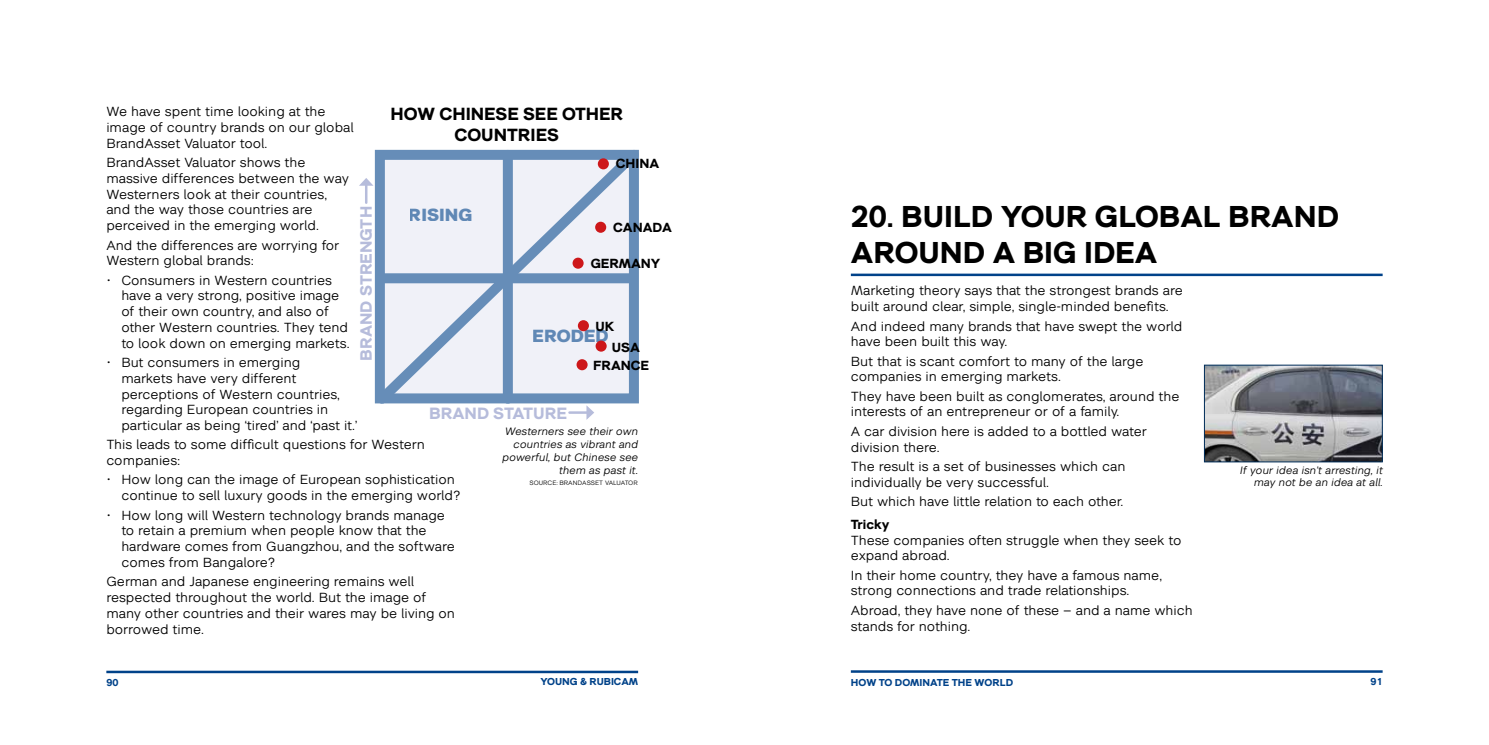
<style>
.page{position:relative;width:1489px;height:745px;background:#fff}
.page>*{position:absolute;margin:0;border:0;box-sizing:border-box;transform-origin:0 0}
.t1{font:700 30px/36px "YR Two";color:#000}
.t2{font:700 17.5px/21px "YR Two";color:#000;text-align:center}
.t3{font:900 17.5px "YR Two";color:#004289}
.t4{font:700 16.25px "YR Two";color:#b6bcdb}
.t5{font:13.12px/15.8px "YR Two";color:#000}
.t6{font:700 13.12px "YR Two";color:#000}
.t7{font:italic 10.62px/12.8px "YR Two";color:#000;text-align:right}
.t8{font:700 10px "YR Two";color:#004289}
.t9{font:6.25px "YR Two";color:#000}
.s1{font-weight:400}
</style>
<div class="page">
<hr style="left:106px;top:670px;width:532px;height:2px;background:#004289">
<hr style="left:850px;top:669px;width:532px;height:3px;background:#004289">
<hr style="left:850px;top:273px;width:532px;height:3px;background:#004289">
<img style="left:1206px;top:367px;width:174px;height:93px">
<div style="left:1204px;top:365px;width:178px;height:97px;border:1px solid #002d59"></div>
<svg style="left:373px;top:149px;width:266px;height:255px"></svg>
<div style="left:503px;top:155px;width:10px;height:243px;background:#668db8"></div>
<div style="left:381px;top:273px;width:251px;height:10px;background:#668db8"></div>
<div style="left:597px;top:158px;width:12px;height:11px;background:#cd171a;border-radius:50%"></div>
<div style="left:595px;top:340px;width:11px;height:11px;background:#cd171a;border-radius:50%"></div>
<div style="left:595px;top:221px;width:11px;height:12px;background:#cd171a;border-radius:50%"></div>
<div style="left:576px;top:359px;width:11px;height:11px;background:#cd171a;border-radius:50%"></div>
<div style="left:578px;top:320px;width:11px;height:11px;background:#cd171a;border-radius:50%"></div>
<svg style="left:569px;top:405px;width:25px;height:14px"></svg>
<svg style="left:359px;top:178px;width:14px;height:24px"></svg>
<div style="left:572px;top:257px;width:11px;height:11px;background:#cd171a;border-radius:50%"></div>
<p class="t5" style="left:106px;top:104px;width:249px">We have spent time looking at the image of country brands on our global<br>BrandAsset Valuator tool.</p>
<p class="t5" style="left:106px;top:154px;width:244px">BrandAsset Valuator shows the massive differences between the way Westerners look at their countries, and the way those countries are perceived in the emerging world.</p>
<p class="t5" style="left:106px;top:237px;width:234px">And the differences are worrying for<br>Western global brands:</p>
<p class="t5" style="left:121px;top:272px;width:230px;text-indent:-15px">• Consumers in Western countries have a very strong, positive image of their own country, and also of other Western countries. They tend to look down on emerging markets.</p>
<p class="t5" style="left:121px;top:354px;width:237px;text-indent:-15px">• But consumers in emerging<br>markets have very different perceptions of Western countries, regarding European countries in particular as being ‘tired’ and ‘past it.’</p>
<p class="t5" style="left:106px;top:436px;width:320px">This leads to some difficult questions for Western companies:</p>
<p class="t5" style="left:121px;top:471px;width:340px;text-indent:-15px">• How long can the image of European sophistication continue to sell luxury goods in the emerging world?</p>
<p class="t5" style="left:121px;top:506px;width:335px;text-indent:-15px">• How long will Western technology brands manage to retain a premium when people know that the hardware comes from Guangzhou, and the software comes from Bangalore?</p>
<p class="t5" style="left:106px;top:573px;width:350px">German and Japanese engineering remains well respected throughout the world. But the image of many other countries and their wares may be living on borrowed time.</p>
<h2 class="t2" style="left:390px;top:103px;width:234px">HOW CHINESE SEE OTHER<br>COUNTRIES</h2>
<p class="t6" style="left:601px;top:155px;width:60px"><span class="s1">•</span> CHINA</p>
<p class="t4" style="left:356px;top:360px;width:156px;rotate:-90deg">BRAND STRENGTH</p>
<h2 class="t3" style="left:409px;top:204px;width:65px">RISING</h2>
<p class="t6" style="left:598px;top:219px;width:75px"><span class="s1">•</span> CANADA</p>
<p class="t6" style="left:575px;top:255px;width:86px"><span class="s1">•</span> GERMANY</p>
<p class="t6" style="left:580px;top:318px;width:35px"><span class="s1">•</span> UK</p>
<p class="t6" style="left:597px;top:339px;width:45px"><span class="s1">•</span> USA</p>
<h2 class="t3" style="left:532px;top:325px;width:77px">ERODED</h2>
<p class="t6" style="left:578px;top:357px;width:72px"><span class="s1">•</span> FRANCE</p>
<p class="t4" style="left:429px;top:403px;width:139px">BRAND STATURE</p>
<p class="t7" style="left:502px;top:425px;width:137px">Westerners see their own countries as vibrant and powerful, but Chinese see them as past it.</p>
<p class="t9" style="left:529px;top:478px;width:110px">SOURCE: BRANDASSET VALUATOR</p>
<h1 class="t1" style="left:850px;top:198px;width:489px">20. BUILD YOUR GLOBAL BRAND<br>AROUND A BIG IDEA</h1>
<p class="t5" style="left:850px;top:283px;width:333px">Marketing theory says that the strongest brands are built around clear, simple, single-minded benefits.</p>
<p class="t5" style="left:850px;top:318px;width:333px">And indeed many brands that have swept the world have been built this way.</p>
<p class="t5" style="left:850px;top:353px;width:294px">But that is scant comfort to many of the large companies in emerging markets.</p>
<p class="t5" style="left:850px;top:388px;width:330px">They have been built as conglomerates, around the interests of an entrepreneur or of a family.</p>
<p class="t5" style="left:850px;top:423px;width:297px">A car division here is added to a bottled water division there.</p>
<p class="t5" style="left:850px;top:458px;width:276px">The result is a set of businesses which can individually be very successful.</p>
<p class="t5" style="left:850px;top:493px;width:274px">But which have little relation to each other.</p>
<p class="t6" style="left:850px;top:516px;width:40px">Tricky</p>
<p class="t5" style="left:850px;top:531px;width:332px">These companies often struggle when they seek to expand abroad.</p>
<p class="t5" style="left:850px;top:566px;width:313px">In their home country, they have a famous name, strong connections and trade relationships.</p>
<p class="t5" style="left:850px;top:601px;width:343px">Abroad, they have none of these – and a name which stands for nothing.</p>
<p class="t7" style="left:1239px;top:463px;width:144px">If your idea isn’t arresting, it may not be an idea at all.</p>
<p class="t8" style="left:106px;top:675px;width:14px">90</p>
<p class="t8" style="left:540px;top:675px;width:99px">YOUNG &amp; RUBICAM</p>
<p class="t8" style="left:850px;top:675px;width:164px">HOW TO DOMINATE THE WORLD</p>
<p class="t8" style="left:1370px;top:675px;width:14px">91</p>
</div>
